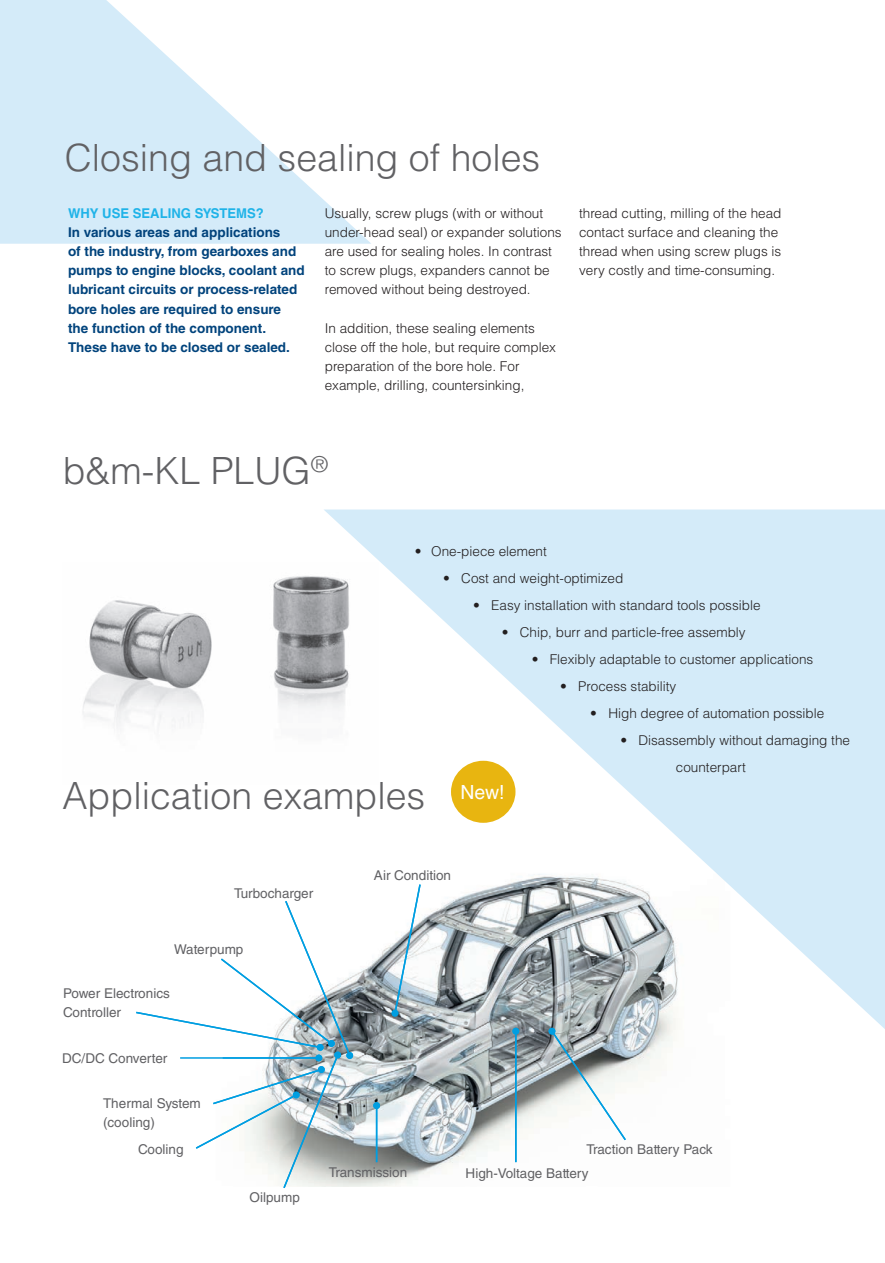
<style>
.page{position:relative;width:885px;height:1263px;background:#fff}
.page>*{position:absolute;margin:0;border:0;box-sizing:border-box;transform-origin:0 0}
.t1{font:300 37.5px "Helvetica LT Std";color:#616164}
.t2{font:19.5px "Helvetica LT Std";color:#fff}
.t3{font:300 13.5px/19.2px "Helvetica LT Std";color:#231f20}
.t4{font:700 13.5px/19.2px "Helvetica LT Std";color:#01437c}
.t5{font:13.5px/19.2px "Helvetica LT Std";color:#616164}
.t6{font:700 13.5px "Helvetica LT Std";color:#1fb3e8}
</style>
<div class="page">
<img style="left:353px;top:1029px;width:323px;height:158px">
<svg style="left:548px;top:1029px;width:79px;height:113px"></svg>
<div style="left:512px;top:1028px;width:7px;height:6px;background:#009ee1;border-radius:50%"></div>
<hr style="left:515px;top:1031px;width:1px;height:131px;background:#009ee1">
<div style="left:373px;top:1102px;width:7px;height:7px;background:#009ee1;border-radius:50%"></div>
<hr style="left:376px;top:1106px;width:1px;height:56px;background:#009ee1">
<svg style="left:136px;top:901px;width:217px;height:287px"></svg>
<svg style="left:0;top:0;width:371px;height:244px;fill:#d4ebf9"></svg>
<svg style="left:323px;top:509px;width:561px;height:520px;fill:#d4ebf9"></svg>
<img style="left:83px;top:562px;width:295px;height:222px">
<div style="left:451px;top:761px;width:64px;height:62px;background:#e8b510;border-radius:50%"></div>
<h1 class="t1" style="left:65px;top:134px;width:477px">Closing and sealing of holes</h1>
<p class="t3" style="left:325px;top:203px;width:238px">Usually, screw plugs (with or without under-head seal) or expander solutions are used for sealing holes. In contrast to screw plugs, expanders cannot be removed without being destroyed.</p>
<p class="t3" style="left:325px;top:318px;width:233px">In addition, these sealing elements close off the hole, but require complex preparation of the bore hole. For example, drilling, countersinking,</p>
<p class="t6" style="left:68px;top:205px;width:197px">WHY USE SEALING SYSTEMS?</p>
<p class="t4" style="left:68px;top:222px;width:238px">In various areas and applications<br>of the industry, from gearboxes and pumps to engine blocks, coolant and lubricant circuits or process-related bore holes are required to ensure<br>the function of the component.<br>These have to be closed or sealed.</p>
<p class="t3" style="left:579px;top:203px;width:204px">thread cutting, milling of the head contact surface and cleaning the thread when using screw plugs is very costly and time-consuming.</p>
<h1 class="t1" style="left:63px;top:448px;width:267px">b&amp;m-KL PLUG<sup>®</sup></h1>
<p class="t3" style="left:414px;top:542px;width:134px">• One-piece element</p>
<p class="t3" style="left:443px;top:569px;width:182px">• Cost and weight-optimized</p>
<p class="t3" style="left:473px;top:596px;width:289px">• Easy installation with standard tools possible</p>
<p class="t3" style="left:501px;top:623px;width:245px">• Chip, burr and particle-free assembly</p>
<p class="t3" style="left:531px;top:650px;width:283px">• Flexibly adaptable to customer applications</p>
<p class="t3" style="left:560px;top:677px;width:118px">• Process stability</p>
<p class="t3" style="left:590px;top:704px;width:235px">• High degree of automation possible</p>
<p class="t3" style="left:675px;top:727px;width:176px;line-height:27px;text-indent:-55px">• Disassembly without damaging the counterpart</p>
<h1 class="t1" style="left:62px;top:772px;width:364px">Application examples</h1>
<h2 class="t2" style="left:460px;top:781px;width:46px">New!</h2>
<p class="t5" style="left:234px;top:883px;width:81px">Turbocharger</p>
<p class="t5" style="left:174px;top:939px;width:71px">Waterpump</p>
<p class="t5" style="left:63px;top:984px;width:108px">Power Electronics<br>Controller</p>
<p class="t5" style="left:62px;top:1049px;width:107px">DC/DC Converter</p>
<p class="t5" style="left:103px;top:1093px;width:99px">Thermal System (cooling)</p>
<p class="t5" style="left:138px;top:1140px;width:47px">Cooling</p>
<p class="t5" style="left:374px;top:866px;width:79px">Air Condition</p>
<p class="t5" style="left:586px;top:1140px;width:128px">Traction Battery Pack</p>
<p class="t5" style="left:249px;top:1187px;width:52px">Oilpump</p>
<p class="t5" style="left:329px;top:1162px;width:80px">Transmission</p>
<p class="t5" style="left:465px;top:1164px;width:124px">High-Voltage Battery</p>
</div>
